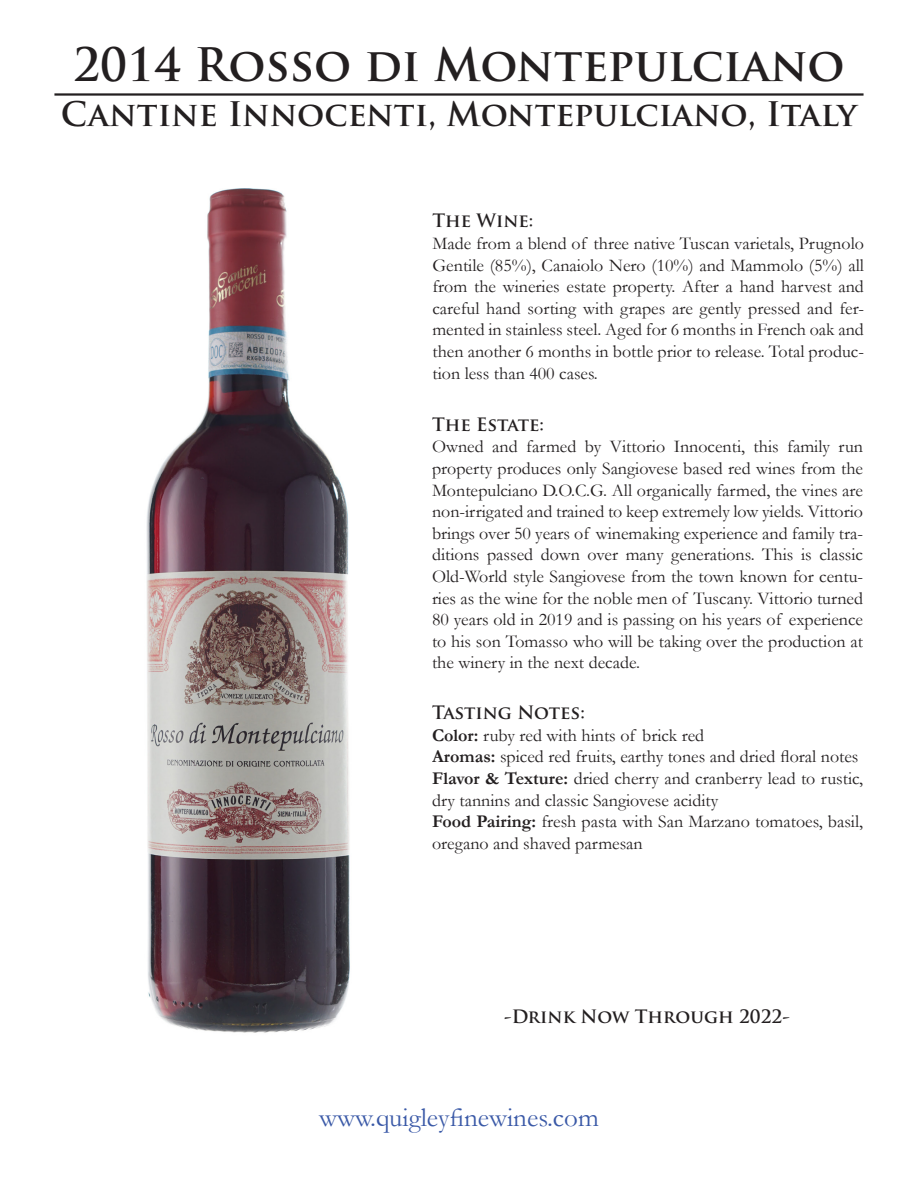
<style>
.page{position:relative;width:918px;height:1188px;background:#fff}
.page>*{position:absolute;margin:0;border:0;box-sizing:border-box;transform-origin:0 0}
.t1{font:700 45px "Trajan Pro";color:#231f20}
.t2{font:700 33px "Trajan Pro";color:#231f20}
.t3{font:27px "Garamond";color:#3a59a7}
.t4{font:18px/21.6px "Garamond";color:#231f20;text-align:justify}
.t5{font:700 18px "Trajan Pro";color:#231f20}
.s1{font-weight:700}
</style>
<div class="page">
<hr style="left:54px;top:93px;width:810px;height:3px;background:#231f20">
<img style="left:146px;top:188px;width:204px;height:845px">
<p class="t1" style="left:73px;top:36px;width:773px">2014 Rosso di Montepulciano</p>
<p class="t2" style="left:61px;top:93px;width:798px">Cantine Innocenti, Montepulciano, Italy</p>
<p class="t5" style="left:432px;top:210px;width:103px">The Wine:</p>
<p class="t4" style="left:432px;top:232px;width:433px">Made from a blend of three native Tuscan varietals, Prugnolo Gentile (85%), Canaiolo Nero (10%) and Mammolo (5%) all from the wineries estate property. After a hand harvest and careful hand sorting with grapes are gently pressed and fer&shy;mented in stainless steel. Aged for 6 months in French oak and then another 6 months in bottle prior to release. Total produc&shy;tion less than 400 cases.</p>
<p class="t5" style="left:432px;top:413px;width:114px">The Estate:</p>
<p class="t4" style="left:432px;top:435px;width:433px">Owned and farmed by Vittorio Innocenti, this family run property produces only Sangiovese based red wines from the Montepulciano D.O.C.G. All organically farmed, the vines are non-irrigated and trained to keep extremely low yields. Vittorio brings over 50 years of winemaking experience and family tra&shy;ditions passed down over many generations. This is classic Old-World style Sangiovese from the town known for centu&shy;ries as the wine for the noble men of Tuscany. Vittorio turned 80 years old in 2019 and is passing on his years of experience to his son Tomasso who will be taking over the production at the winery in the next decade.</p>
<p class="t5" style="left:432px;top:701px;width:154px">Tasting Notes:</p>
<p class="t4" style="left:432px;top:724px;width:274px"><span class="s1">Color:</span> ruby red with hints of brick red</p>
<p class="t4" style="left:432px;top:745px;width:428px"><span class="s1">Aromas:</span> spiced red fruits, earthy tones and dried floral notes</p>
<p class="t4" style="left:432px;top:767px;width:433px"><span class="s1">Flavor &amp; Texture:</span> dried cherry and cranberry lead to rustic, dry tannins and classic Sangiovese acidity</p>
<p class="t4" style="left:432px;top:810px;width:433px"><span class="s1">Food Pairing:</span> fresh pasta with San Marzano tomatoes, basil, oregano and shaved parmesan</p>
<p class="t5" style="left:504px;top:1006px;width:287px">-Drink Now Through 2022-</p>
<p class="t3" style="left:319px;top:1099px;width:281px">www.quigleyfinewines.com</p>
</div>
